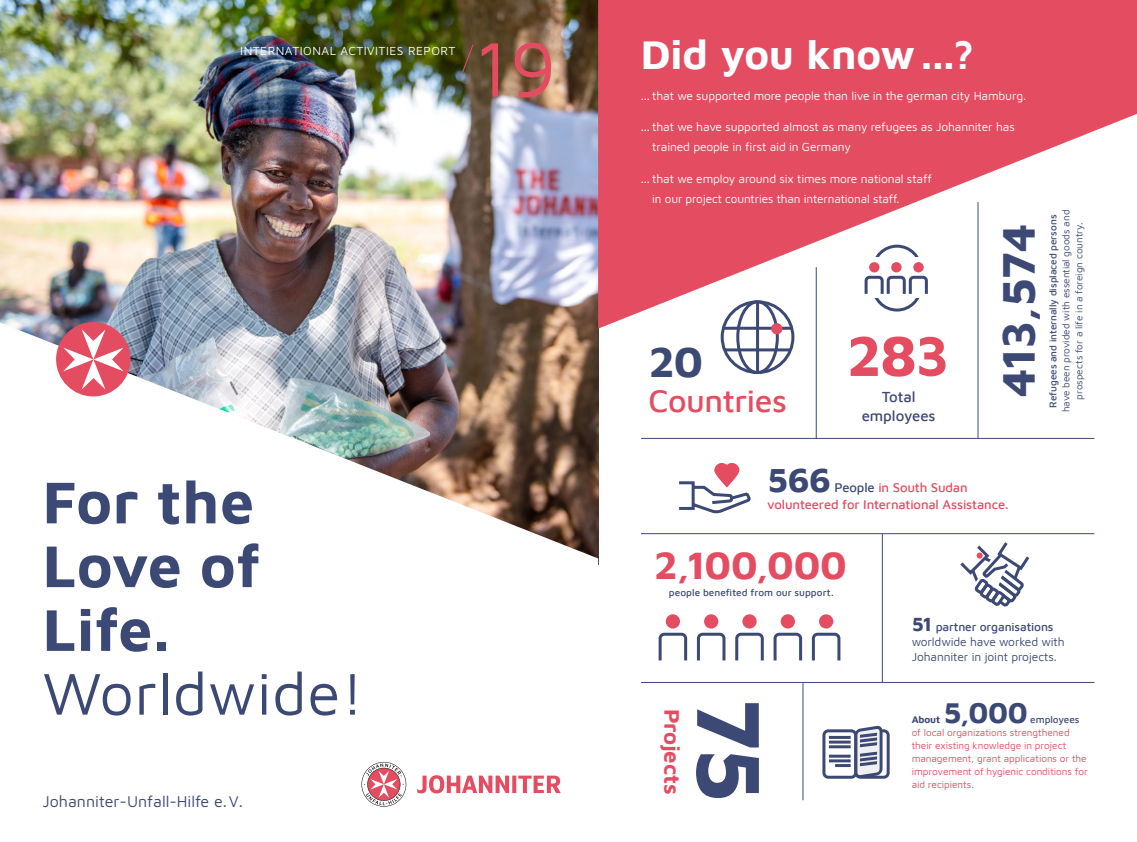
<style>
.page{position:relative;width:1137px;height:842px;background:#fff}
.page>*{position:absolute;margin:0;border:0;box-sizing:border-box;transform-origin:0 0}
.t1{font:700 92.4px "Maven Pro";color:#3d4975}
.t2{font:80px "Maven Pro";color:#e44d61}
.t3{font:700 60.7px/63.8px "Maven Pro";letter-spacing:.01em;color:#3d4975;text-align:justify}
.t4{font:60.7px "Maven Pro";letter-spacing:.01em;color:#3d4975}
.t5{font:700 58px "Maven Pro";color:#e44d61}
.t6{font:700 48px "Maven Pro";letter-spacing:-.03em;color:#3d4975}
.t7{font:700 43.9px "Maven Pro";color:#3d4975}
.t8{font:700 42px "Maven Pro";letter-spacing:-.005em;color:#fff}
.t9{font:700 40px "Maven Pro";letter-spacing:-.005em;color:#e44d61}
.t10{font:700 35px "Maven Pro";color:#3d4975}
.t11{font:500 32px "Maven Pro";letter-spacing:-.015em;color:#e44d61}
.t12{font:700 30px "Maven Pro";color:#3d4975}
.t13{font:700 22.1px "Maven Pro";letter-spacing:-.01em;color:#e44d61}
.t14{font:16px "Maven Pro";color:#3d4975}
.t15{font:500 15px/19px "Maven Pro";letter-spacing:-.005em;color:#3d4975;text-align:center}
.t16{font:500 13px/17px "Maven Pro";letter-spacing:-.01em;color:#e44d61}
.t17{font:12px/20px "Maven Pro";letter-spacing:-.01em;color:#fff}
.t18{font:12px/15px "Maven Pro";letter-spacing:-.01em;color:#3d4975}
.t19{font:12px "Maven Pro";letter-spacing:.04em;color:#fff}
.t20{font:10px/13px "Maven Pro";letter-spacing:-.005em;color:#e44d61}
.t21{font:500 10px "Maven Pro";letter-spacing:-.005em;color:#3d4975}
.t22{font:10px/13px "Maven Pro";letter-spacing:-.005em;color:#3d4975;text-align:center}
.t23{font:700 10px "Maven Pro";letter-spacing:-.01em;color:#3d4975}
.s1{color:#3d4975}
.s2{font-weight:700;font-size:20px}
.s3{font-weight:500}
</style>
<div class="page">
<img style="left:0;top:0;width:598px;height:322px">
<svg style="left:0;top:322px;width:598px;height:440px"></svg>
<svg style="left:658px;top:632px;width:30px;height:29px"></svg>
<div style="left:666px;top:614px;width:14px;height:14px;background:#e44d61;border-radius:50%"></div>
<svg style="left:696px;top:632px;width:30px;height:29px"></svg>
<div style="left:704px;top:614px;width:14px;height:14px;background:#e44d61;border-radius:50%"></div>
<svg style="left:735px;top:632px;width:29px;height:29px"></svg>
<div style="left:742px;top:614px;width:14px;height:14px;background:#e44d61;border-radius:50%"></div>
<svg style="left:773px;top:632px;width:30px;height:29px"></svg>
<div style="left:781px;top:614px;width:14px;height:14px;background:#e44d61;border-radius:50%"></div>
<svg style="left:811px;top:632px;width:30px;height:29px"></svg>
<div style="left:819px;top:614px;width:14px;height:14px;background:#e44d61;border-radius:50%"></div>
<svg style="left:598px;top:0;width:539px;height:329px;fill:#e44d61"></svg>
<svg style="left:361px;top:762px;width:200px;height:45px"></svg>
<svg style="left:461px;top:43px;width:13px;height:30px"></svg>
<hr style="left:641px;top:438px;width:453px;height:1px;background:#3d4975">
<hr style="left:641px;top:533px;width:453px;height:1px;background:#3d4975">
<hr style="left:641px;top:682px;width:453px;height:1px;background:#3d4975">
<hr style="left:816px;top:267px;width:1px;height:172px;background:#3d4975">
<hr style="left:977px;top:202px;width:1px;height:236px;background:#3d4975">
<hr style="left:882px;top:534px;width:1px;height:148px;background:#3d4975">
<hr style="left:802px;top:683px;width:1px;height:117px;background:#3d4975">
<svg style="left:679px;top:463px;width:72px;height:51px"></svg>
<div style="left:855px;top:729px;width:34px;height:50px;border:3px solid #3d4975;border-radius:4px"></div>
<div style="left:822px;top:729px;width:35px;height:50px;border:3px solid #3d4975;border-radius:4px"></div>
<hr style="left:829px;top:736px;width:21px;height:3px;background:#3d4975">
<hr style="left:829px;top:741px;width:21px;height:3px;background:#3d4975">
<hr style="left:829px;top:745px;width:21px;height:3px;background:#3d4975">
<hr style="left:829px;top:755px;width:21px;height:3px;background:#3d4975">
<hr style="left:829px;top:759px;width:21px;height:3px;background:#3d4975">
<hr style="left:835px;top:764px;width:15px;height:3px;background:#3d4975">
<svg style="left:853px;top:725px;width:31px;height:54px"></svg>
<div style="left:721px;top:300px;width:73px;height:74px;border:3px solid #3d4975;border-radius:50%"></div>
<hr style="left:723px;top:327px;width:68px;height:3px;background:#3d4975">
<hr style="left:725px;top:348px;width:65px;height:3px;background:#3d4975">
<div style="left:736px;top:300px;width:43px;height:74px;border:3px solid #3d4975;border-radius:50%"></div>
<hr style="left:756px;top:301px;width:3px;height:72px;background:#3d4975">
<div style="left:771px;top:323px;width:11px;height:11px;background:#e44d61;border-radius:50%"></div>
<div style="left:56px;top:322px;width:74px;height:74px;background:#e44d61;border-radius:50%"></div>
<svg style="left:63px;top:329px;width:61px;height:60px"></svg>
<svg style="left:960px;top:542px;width:70px;height:65px"></svg>
<div style="left:872px;top:262px;width:50px;height:50px;border:3px solid #3d4975;border-radius:50%"></div>
<div style="left:872px;top:245px;width:50px;height:49px;border:3px solid #3d4975;border-radius:50%"></div>
<div style="left:853px;top:258px;width:87px;height:40px;background:#fff"></div>
<div style="left:869px;top:262px;width:10px;height:10px;background:#e44d61;border-radius:50%"></div>
<div style="left:891px;top:262px;width:10px;height:10px;background:#e44d61;border-radius:50%"></div>
<div style="left:913px;top:262px;width:10px;height:10px;background:#e44d61;border-radius:50%"></div>
<svg style="left:864px;top:275px;width:64px;height:19px"></svg>
<p class="t19" style="left:240px;top:43px;width:217px">INTERNATIONAL ACTIVITIES REPORT</p>
<h2 class="t2" style="left:473px;top:14px;width:85px">19</h2>
<h3 class="t3" style="left:43px;top:466px;width:219px">For the Love of Life.</h3>
<h3 class="t4" style="left:43px;top:652px;width:323px">Worldwide!</h3>
<h3 class="t14" style="left:43px;top:790px;width:202px">Johanniter-Unfall-Hilfe e.V.</h3>
<h3 class="t8" style="left:641px;top:24px;width:335px">Did you know ...?</h3>
<p class="t17" style="left:641px;top:85px;width:387px">... that we supported more people than live in the german city Hamburg.</p>
<p class="t17" style="left:652px;top:116px;width:364px;text-indent:-11px">... that we have supported almost as many refugees as Johanniter has trained people in first aid in Germany</p>
<p class="t17" style="left:652px;top:168px;width:281px;text-indent:-11px">... that we employ around six times more national staff in our project countries than international staff.</p>
<h3 class="t7" style="left:648px;top:331px;width:56px">20</h3>
<h3 class="t11" style="left:648px;top:379px;width:140px">Countries</h3>
<h3 class="t5" style="left:846px;top:315px;width:104px">283</h3>
<p class="t15" style="left:861px;top:386px;width:75px">Total employees</p>
<h3 class="t6" style="left:984px;top:398px;width:175px;rotate:-90deg">413,574</h3>
<p class="t21" style="left:1046px;top:408px;width:194px;rotate:-90deg">Refugees and internally displaced persons</p>
<p class="t22" style="left:1059px;top:412px;width:204px;rotate:-90deg">have been provided with essential goods and prospects for a life in a foreign country.</p>
<h3 class="t10" style="left:767px;top:455px;width:65px">566</h3>
<p class="t16" style="left:767px;top:478px;width:243px;text-indent:67px"><span class="s1">People</span> in South Sudan volunteered for International Assistance.</p>
<h3 class="t9" style="left:654px;top:537px;width:195px">2,100,000</h3>
<p class="t21" style="left:669px;top:586px;width:166px">people benefited from our support.</p>
<h3 class="t13" style="left:688px;top:708px;width:87px;rotate:90deg">Projects</h3>
<h1 class="t1" style="left:794px;top:697px;width:106px;rotate:90deg">75</h1>
<p class="t18" style="left:911px;top:618px;width:155px"><span class="s2">51</span> <span class="s3">partner organisations </span>worldwide have worked with<br>Johanniter in joint projects.</p>
<h3 class="t12" style="left:943px;top:691px;width:86px">5,000</h3>
<p class="t23" style="left:911px;top:712px;width:30px">About</p>
<p class="t21" style="left:1030px;top:712px;width:51px">employees</p>
<p class="t20" style="left:911px;top:725px;width:178px">of local organizations strengthened their existing knowledge in project management, grant applications or the improvement of hygienic conditions for aid recipients.</p>
</div>
